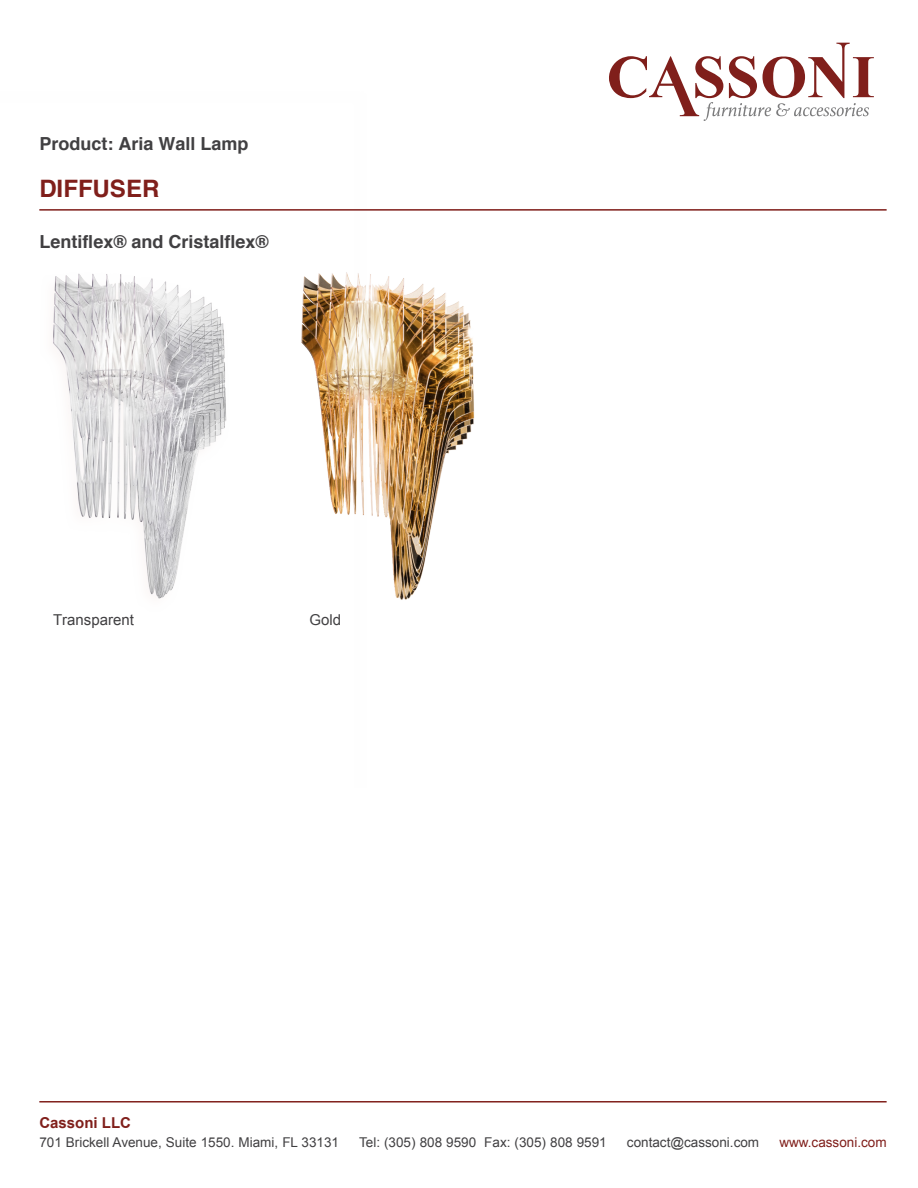
<style>
.page{position:relative;width:918px;height:1188px;background:#fff}
.page>*{position:absolute;margin:0;border:0;box-sizing:border-box;transform-origin:0 0}
.t1{font:700 24px "Helvetica";color:#801f1b}
.t2{font:700 18px "Helvetica";color:#414042}
.t3{font:15px "Arial";color:#414042}
.t4{font:700 15px "Arial";color:#801f1b}
.t5{font:13.5px "Arial";color:#414042}
.t6{font:13.5px "Arial";color:#801f1b}
</style>
<div class="page">
<img style="left:53px;top:273px;width:118px;height:326px">
<img style="left:171px;top:272px;width:304px;height:328px">
<svg style="left:609px;top:43px;width:265px;height:78px"></svg>
<hr style="left:39px;top:209px;width:848px;height:2px;background:#801f1b">
<hr style="left:39px;top:1101px;width:848px;height:2px;background:#801f1b">
<h2 class="t2" style="left:39px;top:129px;width:211px">Product: Aria Wall Lamp</h2>
<h1 class="t1" style="left:39px;top:169px;width:122px">DIFFUSER</h1>
<h2 class="t2" style="left:39px;top:228px;width:231px">Lentiflex® and Cristalflex®</h2>
<p class="t3" style="left:53px;top:610px;width:82px">Transparent</p>
<p class="t3" style="left:309px;top:610px;width:33px">Gold</p>
<p class="t4" style="left:39px;top:1113px;width:93px">Cassoni LLC</p>
<p class="t5" style="left:39px;top:1134px;width:301px">701 Brickell Avenue, Suite 1550. Miami, FL 33131</p>
<p class="t5" style="left:359px;top:1134px;width:249px">Tel: (305) 808 9590 Fax: (305) 808 9591</p>
<p class="t5" style="left:627px;top:1134px;width:134px">contact@cassoni.com</p>
<p class="t6" style="left:779px;top:1134px;width:109px">www.cassoni.com</p>
</div>
